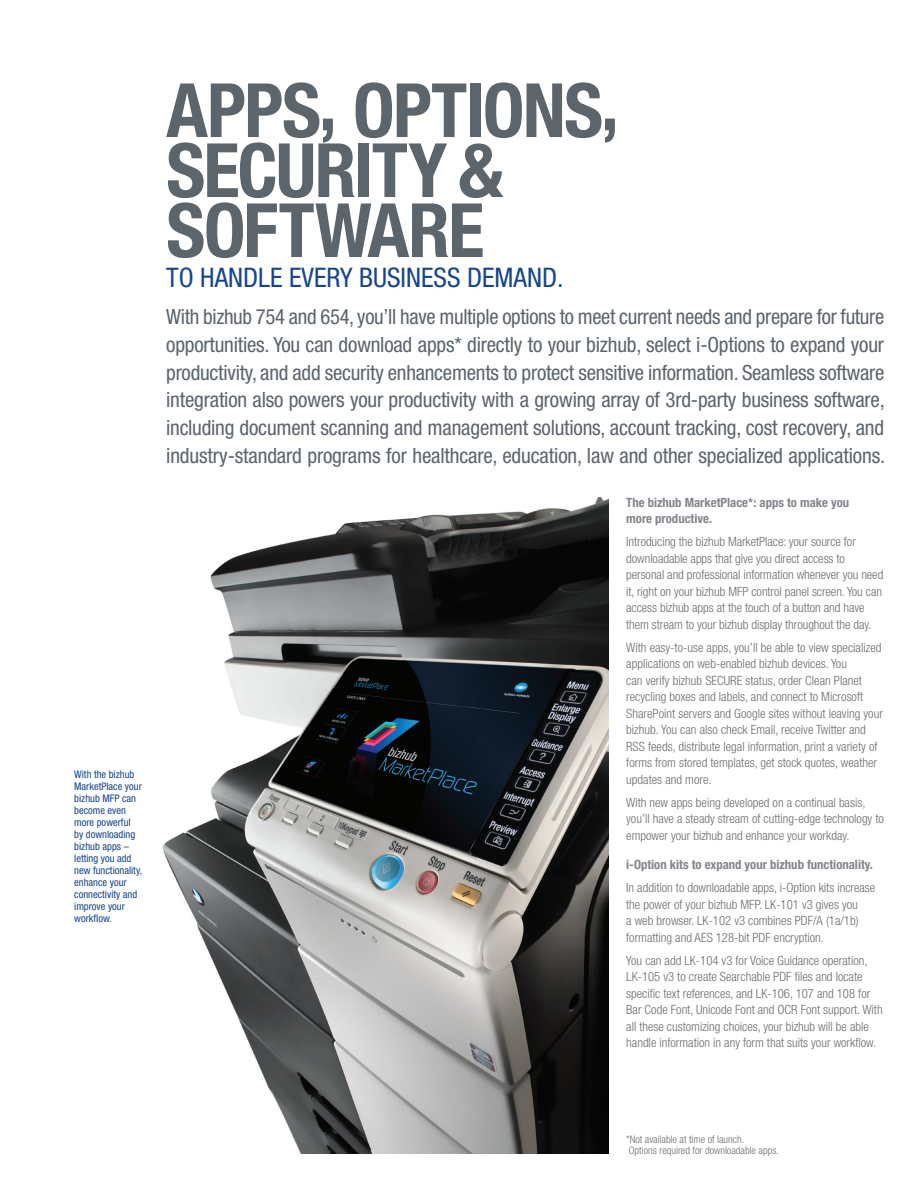
<style>
.page{position:relative;width:918px;height:1188px;background:#fff}
.page>*{position:absolute;margin:0;border:0;box-sizing:border-box;transform-origin:0 0}
.t1{font:700 condensed 75px/60px "Helvetica Neue LT Std";letter-spacing:-.025em;color:#5c646c}
.t2{font:condensed 27px "Helvetica Neue LT Std";color:#17468e}
.t3{font:condensed 21px/27.8px "Helvetica Neue LT Std";letter-spacing:-.01em;color:#5c646c;text-align:justify}
.t4{font:300 condensed 12.75px/16.5px "Helvetica Neue LT Std";color:#6c6d70}
.t5{font:700 condensed 12.75px/16.5px "Helvetica Neue LT Std";color:#83858c}
.t6{font:condensed 10.5px/12px "Helvetica Neue LT Std";color:#17468e}
.t7{font:300 condensed 10.5px/10.5px "Helvetica Neue LT Std";color:#6c6d70}
</style>
<div class="page">
<img style="left:162px;top:498px;width:446px;height:656px">
<p class="t6" style="left:74px;top:768px;width:69px">With the bizhub<br>MarketPlace your bizhub MFP can become even more powerful by downloading bizhub apps – letting you add new functionality, enhance your connectivity and improve your workflow.</p>
<h1 class="t1" style="left:166px;top:79px;width:454px">APPS, OPTIONS,<br>SECURITY &amp;<br>SOFTWARE</h1>
<h2 class="t2" style="left:166px;top:262px;width:399px">TO HANDLE EVERY BUSINESS DEMAND.</h2>
<p class="t3" style="left:166px;top:303px;width:720px">With bizhub 754 and 654, you’ll have multiple options to meet current needs and prepare for future opportunities. You can download apps* directly to your bizhub, select i-Options to expand your productivity, and add security enhancements to protect sensitive information. Seamless software integration also powers your productivity with a growing array of 3rd-party business software, including document scanning and management solutions, account tracking, cost recovery, and industry-standard programs for healthcare, education, law and other specialized applications.</p>
<p class="t5" style="left:626px;top:494px;width:225px">The bizhub MarketPlace*: apps to make you more productive.</p>
<p class="t4" style="left:626px;top:533px;width:259px">Introducing the bizhub MarketPlace: your source for downloadable apps that give you direct access to personal and professional information whenever you need it, right on your bizhub MFP control panel screen. You can access bizhub apps at the touch of a button and have them stream to your bizhub display throughout the day.</p>
<p class="t4" style="left:626px;top:639px;width:258px">With easy-to-use apps, you’ll be able to view specialized applications on web-enabled bizhub devices. You<br>can verify bizhub SECURE status, order Clean Planet recycling boxes and labels, and connect to Microsoft SharePoint servers and Google sites without leaving your bizhub. You can also check Email, receive Twitter and RSS feeds, distribute legal information, print a variety of forms from stored templates, get stock quotes, weather updates and more.</p>
<p class="t4" style="left:626px;top:794px;width:259px">With new apps being developed on a continual basis, you’ll have a steady stream of cutting-edge technology to empower your bizhub and enhance your workday.</p>
<p class="t5" style="left:626px;top:856px;width:248px">i-Option kits to expand your bizhub functionality.</p>
<p class="t4" style="left:626px;top:880px;width:251px">In addition to downloadable apps, i-Option kits increase the power of your bizhub MFP. LK-101 v3 gives you<br>a web browser. LK-102 v3 combines PDF/A (1a/1b) formatting and AES 128-bit PDF encryption.</p>
<p class="t4" style="left:626px;top:952px;width:258px">You can add LK-104 v3 for Voice Guidance operation, LK-105 v3 to create Searchable PDF files and locate specific text references, and LK-106, 107 and 108 for Bar Code Font, Unicode Font and OCR Font support. With all these customizing choices, your bizhub will be able handle information in any form that suits your workflow.</p>
<p class="t7" style="left:626px;top:1134px;width:154px">*Not available at time of launch.<br>Options required for downloadable apps.</p>
</div>
